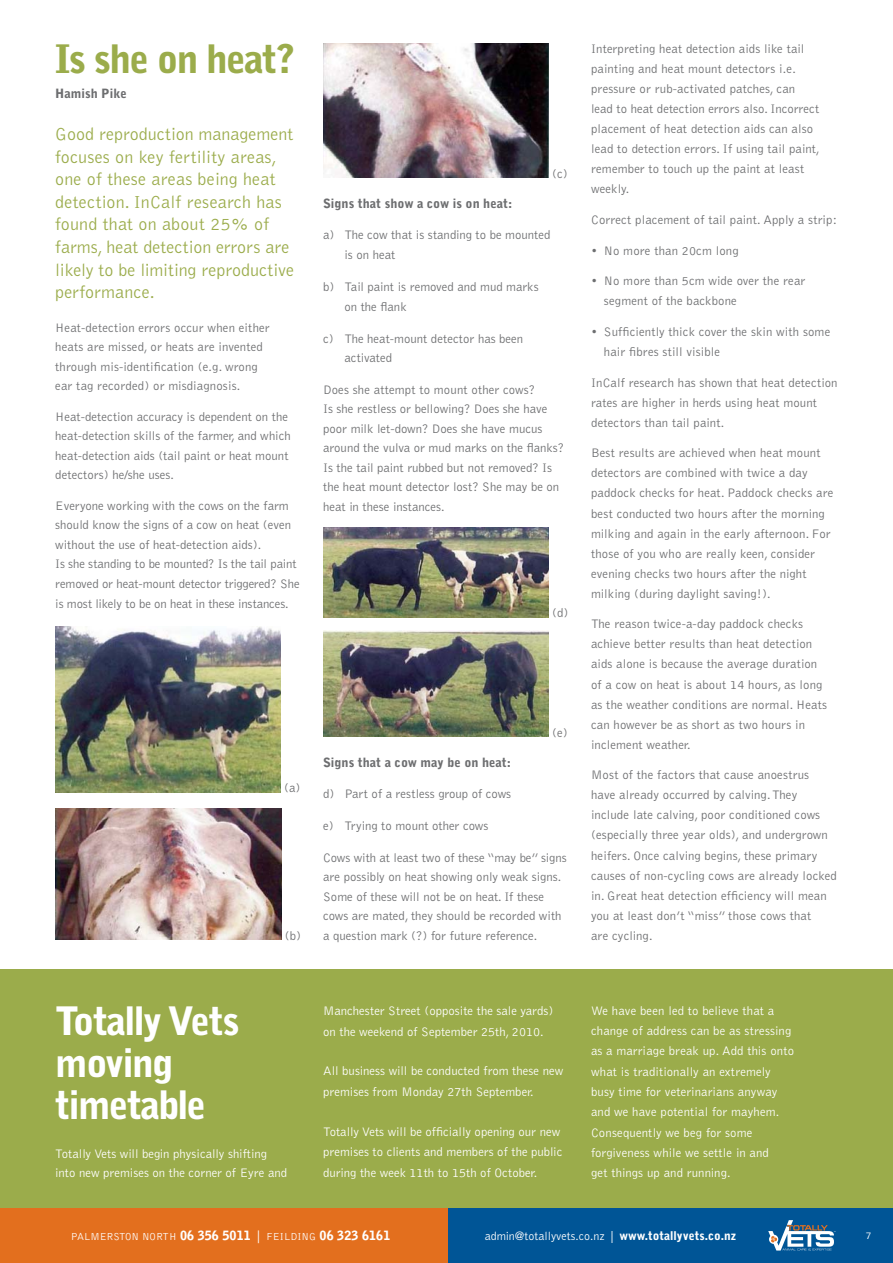
<style>
.page{position:relative;width:893px;height:1263px;background:#fff}
.page>*{position:absolute;margin:0;border:0;box-sizing:border-box;transform-origin:0 0}
.t1{font:900 39px/42.2px "Bell Gothic";letter-spacing:-.04em;color:#fff}
.t2{font:900 39px "Bell Gothic";letter-spacing:-.04em;color:#9bac4b}
.t3{font:300 18px/22.6px "Bell Gothic";color:#9bac4b}
.t4{font:300 12.75px/20.1px "Bell Gothic";letter-spacing:.01em;color:#6d6e70}
.t5{font:300 12.75px/20.2px "Bell Gothic";color:#fff}
.t6{font:300 12.75px/19.6px "Bell Gothic";letter-spacing:-.01em;color:#6d6e70}
.t7{font:900 12.75px "Bell Gothic";color:#6d6e70}
.t8{font:300 12px "Bell Gothic";color:#fff}
.t9{font:300 10.5px "Bell Gothic";color:#fff}
.s1{font-weight:900;font-size:12.75px}
.s2{font-size:12.75px}
.s3{font-weight:900}
</style>
<div class="page">
<div style="left:0;top:1208px;width:449px;height:55px;background:#e36f1e"></div>
<div style="left:449px;top:1208px;width:444px;height:55px;background:#005596"></div>
<svg style="left:768px;top:1220px;width:68px;height:30px"></svg>
<div style="left:0;top:969px;width:893px;height:239px;background:#9bac4b"></div>
<img style="left:55px;top:627px;width:226px;height:165px">
<img style="left:55px;top:808px;width:226px;height:132px">
<img style="left:323px;top:43px;width:226px;height:135px">
<img style="left:323px;top:527px;width:226px;height:90px">
<img style="left:323px;top:631px;width:226px;height:106px">
<h1 class="t2" style="left:55px;top:44px;width:242px">Is she on heat?</h1>
<p class="t7" style="left:55px;top:89px;width:73px">Hamish Pike</p>
<h2 class="t3" style="left:55px;top:124px;width:240px">Good reproduction management focuses on key fertility areas, one of these areas being heat detection. InCalf research has found that on about 25% of farms, heat detection errors are likely to be limiting reproductive performance.</h2>
<p class="t4" style="left:55px;top:318px;width:216px;line-height:19.6px">Heat-detection errors occur when either heats are missed, or heats are invented through mis-identification (e.g. wrong ear tag recorded) or misdiagnosis.</p>
<p class="t4" style="left:55px;top:407px;width:237px;line-height:19.6px">Heat-detection accuracy is dependent on the heat-detection skills of the farmer, and which heat-detection aids (tail paint or heat mount detectors) he/she uses.</p>
<p class="t6" style="left:55px;top:496px;width:246px">Everyone working with the cows on the farm should know the signs of a cow on heat (even without the use of heat-detection aids).<br>Is she standing to be mounted? Is the tail paint removed or heat-mount detector triggered? She is most likely to be on heat in these instances.</p>
<p class="t4" style="left:552px;top:164px;width:17px">(c)</p>
<p class="t7" style="left:323px;top:199px;width:191px">Signs that show a cow is on heat:</p>
<p class="t4" style="left:344px;top:226px;width:208px;line-height:19.5px;text-indent:-21px">a) The cow that is standing to be mounted is on heat</p>
<p class="t4" style="left:344px;top:278px;width:196px;line-height:19.5px;text-indent:-21px">b) Tail paint is removed and mud marks on the flank</p>
<p class="t4" style="left:344px;top:330px;width:180px;line-height:19.5px;text-indent:-21px">c) The heat-mount detector has been activated</p>
<p class="t4" style="left:323px;top:380px;width:243px;line-height:19.5px">Does she attempt to mount other cows?<br>Is she restless or bellowing? Does she have poor milk let-down? Does she have mucus around the vulva or mud marks on the flanks?<br>Is the tail paint rubbed but not removed? Is the heat mount detector lost? She may be on heat in these instances.</p>
<p class="t4" style="left:552px;top:604px;width:18px">(d)</p>
<p class="t4" style="left:284px;top:779px;width:18px">(a)</p>
<p class="t4" style="left:285px;top:926px;width:18px">(b)</p>
<p class="t4" style="left:552px;top:723px;width:17px">(e)</p>
<p class="t7" style="left:323px;top:757px;width:189px">Signs that a cow may be on heat:</p>
<p class="t4" style="left:323px;top:785px;width:190px">d) Part of a restless group of cows</p>
<p class="t4" style="left:323px;top:817px;width:167px">e) Trying to mount other cows</p>
<p class="t4" style="left:323px;top:848px;width:245px;line-height:19.5px">Cows with at least two of these “may be” signs are possibly on heat showing only weak signs.<br>Some of these will not be on heat. If these cows are mated, they should be recorded with a question mark (?) for future reference.</p>
<p class="t4" style="left:591px;top:39px;width:230px">Interpreting heat detection aids like tail painting and heat mount detectors i.e. pressure or rub-activated patches, can lead to heat detection errors also. Incorrect placement of heat detection aids can also lead to detection errors. If using tail paint, remember to touch up the paint at least weekly.</p>
<p class="t4" style="left:591px;top:210px;width:247px">Correct placement of tail paint. Apply a strip:</p>
<p class="t4" style="left:591px;top:241px;width:149px">• No more than 20cm long</p>
<p class="t4" style="left:604px;top:272px;width:203px;text-indent:-13px">• No more than 5cm wide over the rear segment of the backbone</p>
<p class="t4" style="left:604px;top:322px;width:228px;text-indent:-13px">• Sufficiently thick cover the skin with some hair fibres still visible</p>
<p class="t4" style="left:591px;top:373px;width:248px">InCalf research has shown that heat detection rates are higher in herds using heat mount detectors than tail paint.</p>
<p class="t4" style="left:591px;top:444px;width:244px">Best results are achieved when heat mount detectors are combined with twice a day paddock checks for heat. Paddock checks are best conducted two hours after the morning milking and again in the early afternoon. For those of you who are really keen, consider evening checks two hours after the night milking (during daylight saving!).</p>
<p class="t4" style="left:591px;top:615px;width:238px">The reason twice-a-day paddock checks achieve better results than heat detection aids alone is because the average duration of a cow on heat is about 14 hours, as long as the weather conditions are normal. Heats can however be as short as two hours in inclement weather.</p>
<p class="t4" style="left:591px;top:766px;width:247px">Most of the factors that cause anoestrus<br>have already occurred by calving. They include late calving, poor conditioned cows (especially three year olds), and undergrown heifers. Once calving begins, these primary causes of non-cycling cows are already locked in. Great heat detection efficiency will mean you at least don’t “miss” those cows that<br>are cycling.</p>
<h1 class="t1" style="left:55px;top:1002px;width:186px">Totally Vets moving timetable</h1>
<p class="t5" style="left:55px;top:1144px;width:233px;line-height:19.6px">Totally Vets will begin physically shifting into new premises on the corner of Eyre and</p>
<p class="t5" style="left:323px;top:1001px;width:232px;line-height:20.7px">Manchester Street (opposite the sale yards) on the weekend of September 25th, 2010.</p>
<p class="t5" style="left:323px;top:1061px;width:242px;line-height:20.7px">All business will be conducted from these new premises from Monday 27th September.</p>
<p class="t5" style="left:323px;top:1122px;width:241px;line-height:20.7px">Totally Vets will be officially opening our new premises to clients and members of the public during the week 11th to 15th of October.</p>
<p class="t5" style="left:591px;top:1001px;width:205px">We have been led to believe that a change of address can be as stressing as a marriage break up. Add this onto what is traditionally an extremely busy time for veterinarians anyway and we have potential for mayhem.<br>Consequently we beg for some forgiveness while we settle in and<br>get things up and running.</p>
<p class="t9" style="left:71px;top:1232px;width:321px">PALMERSTON NORTH <span class="s1">06 356 5011</span> <span class="s2">|</span> FEILDING <span class="s1">06 323 6161</span></p>
<p class="t8" style="left:485px;top:1231px;width:253px">admin@totallyvets.co.nz | <span class="s3">www.totallyvets.co.nz</span></p>
<p class="t9" style="left:866px;top:1231px;width:7px">7</p>
</div>
